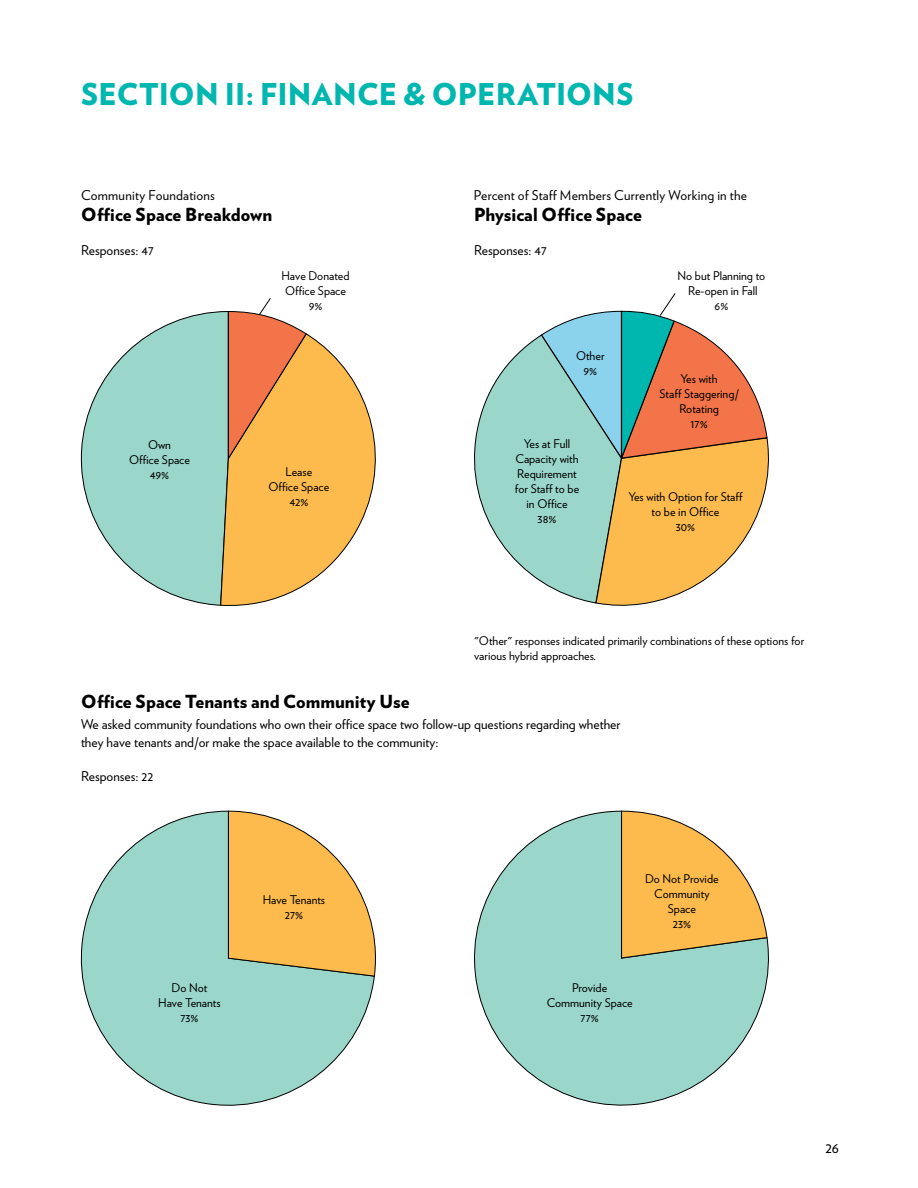
<style>
.page{position:relative;width:918px;height:1188px;background:#fff}
.page>*{position:absolute;margin:0;border:0;box-sizing:border-box;transform-origin:0 0}
.t1{font:900 30px "Verlag";letter-spacing:.005em;color:#00b7af}
.t2{font:900 18px "Verlag";color:#000}
.t3{font:15px "Verlag";color:#000}
.t4{font:13.5px/18px "Verlag";color:#000}
.t5{font:12px/15px "Verlag";color:#000;text-align:center}
</style>
<div class="page">
<svg style="left:474px;top:810px;width:295px;height:296px"></svg>
<svg style="left:621px;top:810px;width:147px;height:149px"></svg>
<svg style="left:80px;top:810px;width:295px;height:296px"></svg>
<svg style="left:228px;top:810px;width:148px;height:167px"></svg>
<svg style="left:474px;top:293px;width:295px;height:313px"></svg>
<svg style="left:80px;top:311px;width:147px;height:295px"></svg>
<svg style="left:220px;top:333px;width:156px;height:273px"></svg>
<svg style="left:227px;top:298px;width:80px;height:161px"></svg>
<h1 class="t1" style="left:81px;top:69px;width:554px">SECTION II: FINANCE &amp; OPERATIONS</h1>
<p class="t4" style="left:81px;top:185px;width:135px">Community Foundations</p>
<h2 class="t2" style="left:81px;top:199px;width:193px">Office Space Breakdown</h2>
<p class="t4" style="left:81px;top:240px;width:74px">Responses: 47</p>
<p class="t4" style="left:474px;top:185px;width:275px">Percent of Staff Members Currently Working in the</p>
<h2 class="t2" style="left:474px;top:199px;width:169px">Physical Office Space</h2>
<p class="t4" style="left:474px;top:240px;width:74px">Responses: 47</p>
<p class="t5" style="left:282px;top:267px;width:69px">Have Donated<br>Office Space<br>9%</p>
<p class="t5" style="left:678px;top:267px;width:89px">No but Planning to<br>Re-open in Fall<br>6%</p>
<p class="t5" style="left:576px;top:347px;width:30px">Other<br>9%</p>
<p class="t5" style="left:660px;top:371px;width:81px">Yes with<br>Staff Staggering/<br>Rotating<br>17%</p>
<p class="t5" style="left:129px;top:437px;width:62px">Own<br>Office Space<br>49%</p>
<p class="t5" style="left:268px;top:464px;width:62px">Lease<br>Office Space<br>42%</p>
<p class="t5" style="left:515px;top:435px;width:66px">Yes at Full<br>Capacity with<br>Requirement for Staff to be in Office<br>38%</p>
<p class="t5" style="left:628px;top:488px;width:116px">Yes with Option for Staff to be in Office<br>30%</p>
<p class="t5" style="left:474px;top:633px;width:332px;text-align:left">"Other" responses indicated primarily combinations of these options for various hybrid approaches.</p>
<h2 class="t2" style="left:81px;top:686px;width:330px">Office Space Tenants and Community Use</h2>
<p class="t4" style="left:81px;top:714px;width:541px">We asked community foundations who own their office space two follow-up questions regarding whether they have tenants and/or make the space available to the community:</p>
<p class="t4" style="left:81px;top:766px;width:74px">Responses: 22</p>
<p class="t5" style="left:158px;top:980px;width:64px">Do Not<br>Have Tenants<br>73%</p>
<p class="t5" style="left:263px;top:892px;width:64px">Have Tenants<br>27%</p>
<p class="t5" style="left:645px;top:870px;width:75px">Do Not Provide<br>Community<br>Space<br>23%</p>
<p class="t5" style="left:547px;top:980px;width:87px">Provide<br>Community Space<br>77%</p>
<p class="t3" style="left:825px;top:1136px;width:15px">26</p>
</div>
